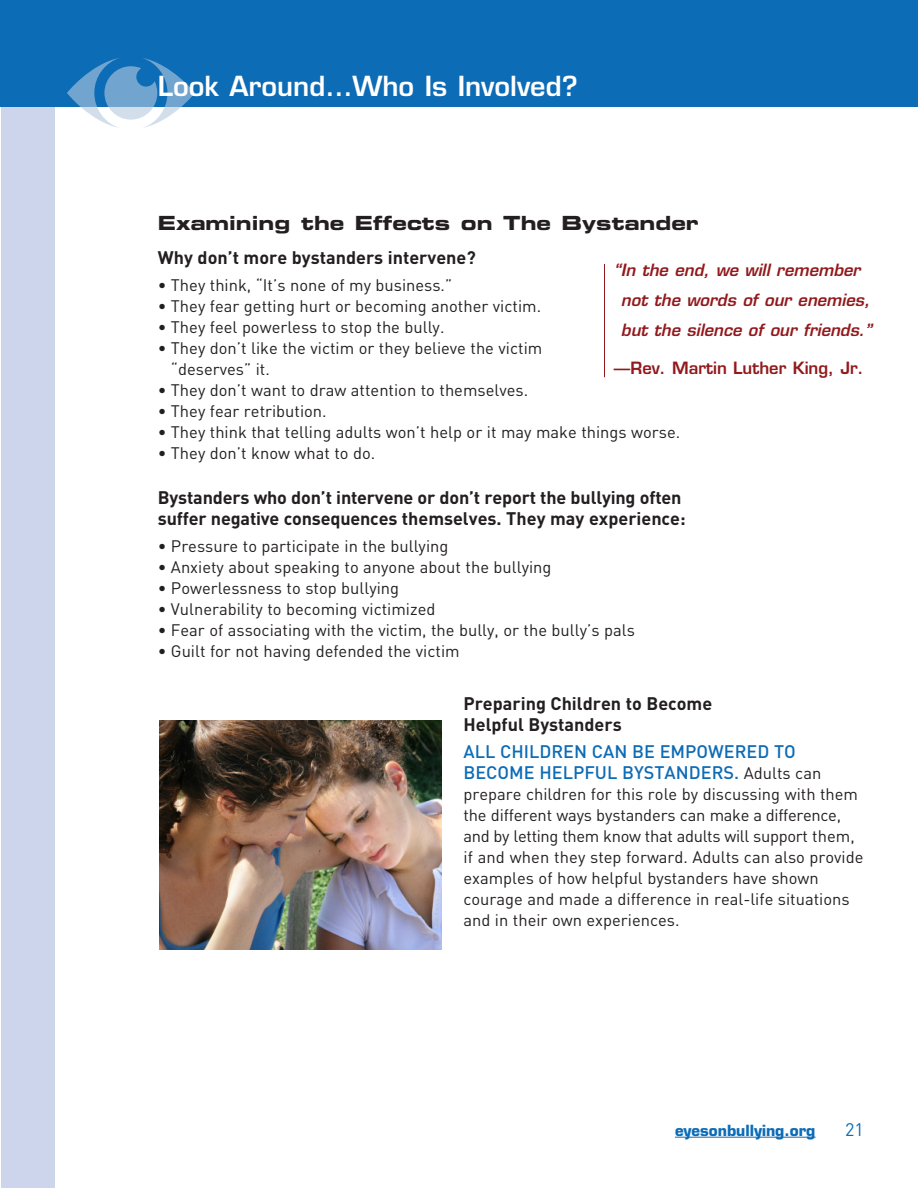
<style>
.page{position:relative;width:918px;height:1188px;background:#fff}
.page>*{position:absolute;margin:0;border:0;box-sizing:border-box;transform-origin:0 0}
.MainPage_chapter_hea{font:600 27px "Eurostile LT Std";color:#fff}
.MainPage_A_head{font:19.5px "Eurostile LT Std Bold Ex 2";color:#231f20}
.Body_Copy{font:700 18px/21px "DIN";color:#231f20}
.Body_Copy-2{font:500 18px/21px "DIN";color:#0d6cb6}
.t1{font:18px "DIN";color:#0d6cb6}
.Body_Copy-3{font:16.5px/21px "DIN";color:#231f20}
.t2{font:italic 600 16.5px/30px "Eurostile LT Std";color:#92191c}
.Quote_attribute{font:600 16.5px "Eurostile LT Std";color:#92191c}
.t3{font:700 15px "Eurostile LT Std";color:#0d6cb6}
.s1{font-weight:400;font-size:16.5px;color:#231f20}
</style>
<div class="page">
<div style="left:2px;top:0;width:54px;height:1188px;background:#ccd5ec"></div>
<div style="left:0;top:0;width:918px;height:106px;background:#0d6cb6"></div>
<hr style="left:675px;top:1137px;width:141px;height:1px;background:#0d6cb6">
<svg style="left:67px;top:58px;width:128px;height:70px"></svg>
<img style="left:159px;top:720px;width:282px;height:229px">
<hr style="left:604px;top:264px;width:1px;height:113px;background:#92191c">
<p class="MainPage_chapter_hea" style="left:158px;top:69px;width:421px">Look Around…Who Is Involved?</p>
<p class="MainPage_A_head" style="left:158px;top:209px;width:542px">Examining the Effects on The Bystander</p>
<p class="Body_Copy" style="left:158px;top:246px;width:319px">Why don’t more bystanders intervene?</p>
<p class="Body_Copy-3" style="left:158px;top:274px;width:296px">• They think, “It’s none of my business.”</p>
<p class="Body_Copy-3" style="left:158px;top:295px;width:385px">• They fear getting hurt or becoming another victim.</p>
<p class="Body_Copy-3" style="left:158px;top:316px;width:288px">• They feel powerless to stop the bully.</p>
<p class="Body_Copy-3" style="left:171px;top:337px;width:373px;text-indent:-13px">• They don’t like the victim or they believe the victim “deserves” it.</p>
<p class="Body_Copy-3" style="left:158px;top:379px;width:372px">• They don’t want to draw attention to themselves.</p>
<p class="Body_Copy-3" style="left:158px;top:400px;width:170px">• They fear retribution.</p>
<p class="Body_Copy-3" style="left:158px;top:421px;width:524px">• They think that telling adults won’t help or it may make things worse.</p>
<p class="Body_Copy-3" style="left:158px;top:442px;width:219px">• They don’t know what to do.</p>
<p class="Body_Copy" style="left:158px;top:486px;width:529px">Bystanders who don’t intervene or don’t report the bullying often suffer negative consequences themselves. They may experience:</p>
<p class="Body_Copy-3" style="left:158px;top:535px;width:292px">• Pressure to participate in the bullying</p>
<p class="Body_Copy-3" style="left:158px;top:556px;width:395px">• Anxiety about speaking to anyone about the bullying</p>
<p class="Body_Copy-3" style="left:158px;top:577px;width:243px">• Powerlessness to stop bullying</p>
<p class="Body_Copy-3" style="left:158px;top:598px;width:279px">• Vulnerability to becoming victimized</p>
<p class="Body_Copy-3" style="left:158px;top:619px;width:478px">• Fear of associating with the victim, the bully, or the bully’s pals</p>
<p class="Body_Copy-3" style="left:158px;top:640px;width:303px">• Guilt for not having defended the victim</p>
<p class="Body_Copy" style="left:464px;top:692px;width:250px">Preparing Children to Become<br>Helpful Bystanders</p>
<p class="Body_Copy-2" style="left:464px;top:740px;width:359px">ALL CHILDREN CAN BE EMPOWERED TO<br>BECOME HELPFUL BYSTANDERS. <span class="s1">Adults can</span></p>
<p class="Body_Copy-3" style="left:463px;top:783px;width:402px">prepare children for this role by discussing with them the different ways bystanders can make a difference, and by letting them know that adults will support them, if and when they step forward. Adults can also provide examples of how helpful bystanders have shown courage and made a difference in real-life situations and in their own experiences.</p>
<p class="t2" style="left:621px;top:256px;width:252px;text-indent:-7px">“In the end, we will remember not the words of our enemies, but the silence of our friends.”</p>
<p class="Quote_attribute" style="left:614px;top:358px;width:251px">—Rev. Martin Luther King, Jr.</p>
<p class="t3" style="left:675px;top:1121px;width:142px">eyesonbullying.org</p>
<p class="t1" style="left:845px;top:1118px;width:20px">21</p>
</div>
